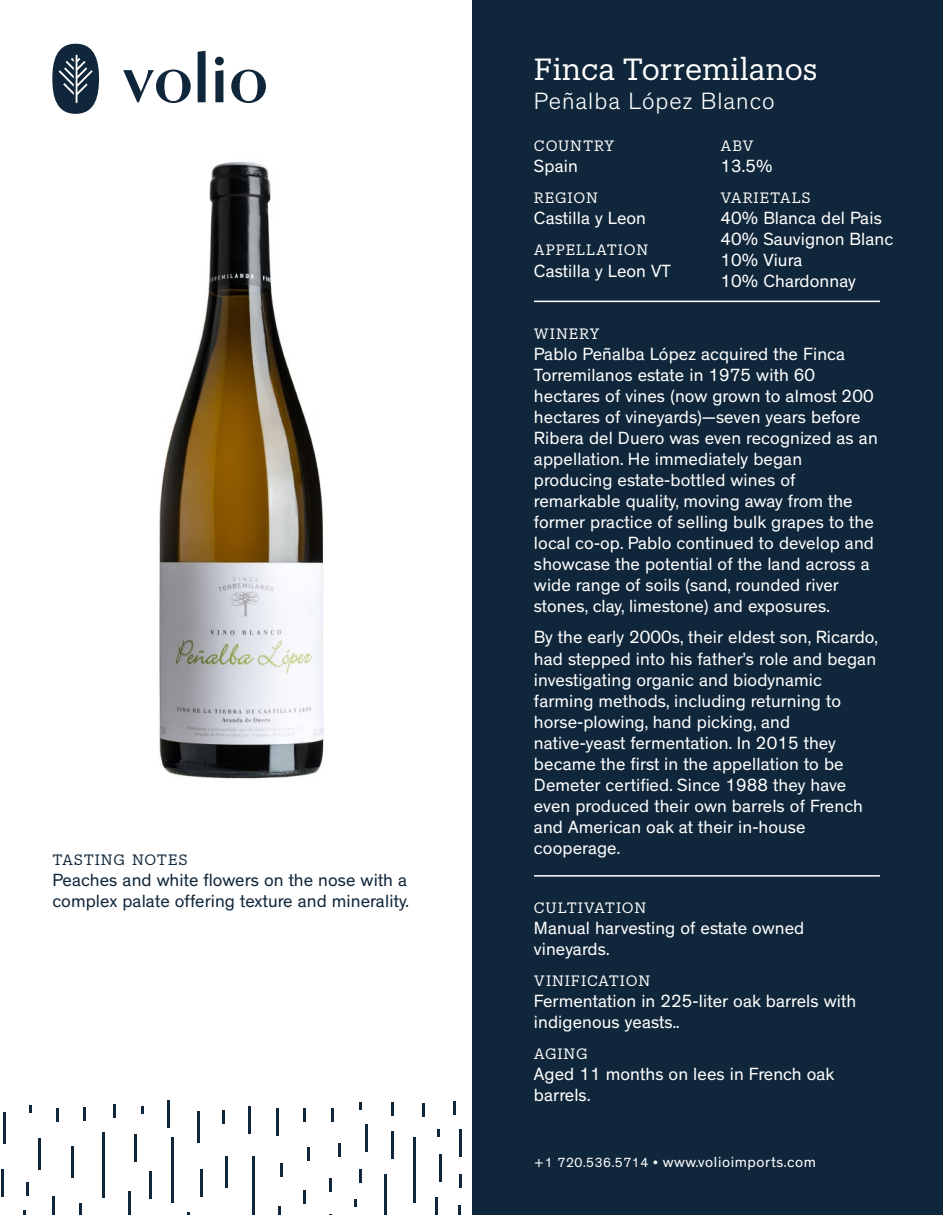
<style>
.page{position:relative;width:945px;height:1215px;background:#fff}
.page>*{position:absolute;margin:0;border:0;box-sizing:border-box;transform-origin:0 0}
.t1{font:30px "Produkt";color:#fff}
.t2{font:300 24px "Theinhardt";letter-spacing:.04em;color:#fff}
.t3{font:18px/21px "Theinhardt";letter-spacing:.005em;color:#fff}
.t4{font:18px/21px "Theinhardt";letter-spacing:.005em;color:#10263a}
.t5{font:15px "Theinhardt";letter-spacing:.04em;color:#fff}
.t6{font:14.7px "Produkt";letter-spacing:.06em;color:#fff}
.t7{font:14.7px "Produkt";letter-spacing:.045em;color:#10263a}
.s1{font-size:13.5px}
</style>
<div class="page">
<img style="left:159px;top:98px;width:165px;height:681px">
<div style="left:472px;top:0;width:471px;height:1215px;background:#10263a"></div>
<hr style="left:534px;top:301px;width:346px;height:1px;background:#fff">
<hr style="left:534px;top:875px;width:346px;height:2px;background:#fff">
<svg style="left:52px;top:44px;width:47px;height:70px"></svg>
<svg style="left:198px;top:51px;width:8px;height:51px"></svg>
<svg style="left:215px;top:57px;width:9px;height:45px"></svg>
<svg style="left:123px;top:70px;width:68px;height:33px"></svg>
<svg style="left:231px;top:70px;width:35px;height:33px"></svg>
<hr style="left:276px;top:1109px;width:3px;height:27px;background:#10263a">
<hr style="left:248px;top:1106px;width:3px;height:27px;background:#10263a">
<hr style="left:1px;top:1170px;width:3px;height:27px;background:#10263a">
<hr style="left:128px;top:1191px;width:3px;height:24px;background:#10263a">
<hr style="left:439px;top:1154px;width:2px;height:27px;background:#10263a">
<hr style="left:200px;top:1169px;width:2px;height:27px;background:#10263a">
<hr style="left:168px;top:1100px;width:2px;height:27px;background:#10263a">
<hr style="left:134px;top:1134px;width:3px;height:27px;background:#10263a">
<hr style="left:391px;top:1132px;width:3px;height:27px;background:#10263a">
<hr style="left:459px;top:1129px;width:3px;height:27px;background:#10263a">
<hr style="left:149px;top:1171px;width:3px;height:27px;background:#10263a">
<hr style="left:365px;top:1124px;width:3px;height:27px;background:#10263a">
<hr style="left:252px;top:1156px;width:3px;height:59px;background:#10263a">
<svg style="left:435px;top:1197px;width:2px;height:18px"></svg>
<svg style="left:278px;top:1206px;width:2px;height:9px"></svg>
<hr style="left:172px;top:1137px;width:2px;height:66px;background:#10263a">
<hr style="left:384px;top:1174px;width:3px;height:41px;background:#10263a">
<hr style="left:52px;top:1196px;width:3px;height:19px;background:#10263a">
<svg style="left:458px;top:1206px;width:3px;height:9px"></svg>
<hr style="left:414px;top:1137px;width:2px;height:65px;background:#10263a">
<hr style="left:102px;top:1132px;width:3px;height:66px;background:#10263a">
<hr style="left:113px;top:1104px;width:3px;height:14px;background:#10263a">
<hr style="left:391px;top:1102px;width:3px;height:14px;background:#10263a">
<svg style="left:303px;top:1191px;width:3px;height:13px"></svg>
<svg style="left:79px;top:1203px;width:3px;height:12px"></svg>
<svg style="left:330px;top:1178px;width:2px;height:13px"></svg>
<svg style="left:359px;top:1169px;width:3px;height:13px"></svg>
<svg style="left:83px;top:1107px;width:3px;height:13px"></svg>
<svg style="left:338px;top:1144px;width:3px;height:13px"></svg>
<svg style="left:459px;top:1175px;width:3px;height:13px"></svg>
<svg style="left:281px;top:1163px;width:2px;height:14px"></svg>
<hr style="left:307px;top:1147px;width:3px;height:14px;background:#10263a">
<hr style="left:56px;top:1108px;width:3px;height:14px;background:#10263a">
<hr style="left:331px;top:1108px;width:3px;height:14px;background:#10263a">
<hr style="left:222px;top:1110px;width:3px;height:14px;background:#10263a">
<svg style="left:454px;top:1102px;width:2px;height:13px"></svg>
<hr style="left:26px;top:1182px;width:3px;height:14px;background:#10263a">
<svg style="left:422px;top:1104px;width:3px;height:13px"></svg>
<hr style="left:303px;top:1108px;width:3px;height:14px;background:#10263a">
<hr style="left:198px;top:1111px;width:2px;height:31px;background:#10263a">
<hr style="left:38px;top:1138px;width:3px;height:31px;background:#10263a">
<hr style="left:71px;top:1147px;width:2px;height:31px;background:#10263a">
<hr style="left:3px;top:1112px;width:3px;height:31px;background:#10263a">
<hr style="left:226px;top:1157px;width:2px;height:31px;background:#10263a">
<svg style="left:438px;top:1129px;width:2px;height:8px"></svg>
<svg style="left:354px;top:1199px;width:3px;height:8px"></svg>
<svg style="left:29px;top:1106px;width:3px;height:7px"></svg>
<svg style="left:141px;top:1106px;width:3px;height:7px"></svg>
<svg style="left:359px;top:1102px;width:3px;height:8px"></svg>
<p class="t7" style="left:52px;top:849px;width:137px">TASTING NOTES</p>
<p class="t4" style="left:52px;top:870px;width:358px">Peaches and white flowers on the nose with a complex palate offering texture and minerality.</p>
<h1 class="t1" style="left:534px;top:49px;width:285px">Finca Torremilanos</h1>
<h2 class="t2" style="left:534px;top:87px;width:242px">Peñalba López Blanco</h2>
<p class="t6" style="left:534px;top:135px;width:82px">COUNTRY</p>
<p class="t3" style="left:534px;top:156px;width:45px">Spain</p>
<p class="t6" style="left:534px;top:187px;width:66px">REGION</p>
<p class="t3" style="left:534px;top:208px;width:114px">Castilla y Leon</p>
<p class="t6" style="left:534px;top:240px;width:116px">APPELLATION</p>
<p class="t3" style="left:534px;top:261px;width:138px">Castilla y Leon VT</p>
<p class="t6" style="left:720px;top:135px;width:35px">ABV</p>
<p class="t3" style="left:720px;top:156px;width:54px">13.5%</p>
<p class="t6" style="left:720px;top:187px;width:92px">VARIETALS</p>
<p class="t3" style="left:720px;top:208px;width:174px">40% Blanca del Pais<br>40% Sauvignon Blanc<br>10% Viura<br>10% Chardonnay</p>
<p class="t6" style="left:534px;top:323px;width:67px">WINERY</p>
<p class="t3" style="left:534px;top:344px;width:345px">Pablo Peñalba López acquired the Finca Torremilanos estate in 1975 with 60 hectares of vines (now grown to almost 200 hectares of vineyards)—seven years before Ribera del Duero was even recognized as an appellation. He immediately began producing estate-bottled wines of remarkable quality, moving away from the former practice of selling bulk grapes to the local co-op. Pablo continued to develop and showcase the potential of the land across a wide range of soils (sand, rounded river stones, clay, limestone) and exposures.</p>
<p class="t3" style="left:534px;top:627px;width:346px">By the early 2000s, their eldest son, Ricardo, had stepped into his father’s role and began investigating organic and biodynamic farming methods, including returning to horse-plowing, hand picking, and native-yeast fermentation. In 2015 they became the first in the appellation to be Demeter certified. Since 1988 they have even produced their own barrels of French and American oak at their in-house cooperage.</p>
<p class="t6" style="left:534px;top:898px;width:114px">CULTIVATION</p>
<p class="t3" style="left:534px;top:918px;width:272px">Manual harvesting of estate owned vineyards.</p>
<p class="t6" style="left:534px;top:971px;width:118px">VINIFICATION</p>
<p class="t3" style="left:534px;top:991px;width:324px">Fermentation in 225-liter oak barrels with indigenous yeasts..</p>
<p class="t6" style="left:534px;top:1044px;width:55px">AGING</p>
<p class="t3" style="left:534px;top:1064px;width:302px">Aged 11 months on lees in French oak barrels.</p>
<p class="t5" style="left:534px;top:1153px;width:284px"><span class="s1">+1 720.536.5714 •</span> www.volioimports.com</p>
</div>
